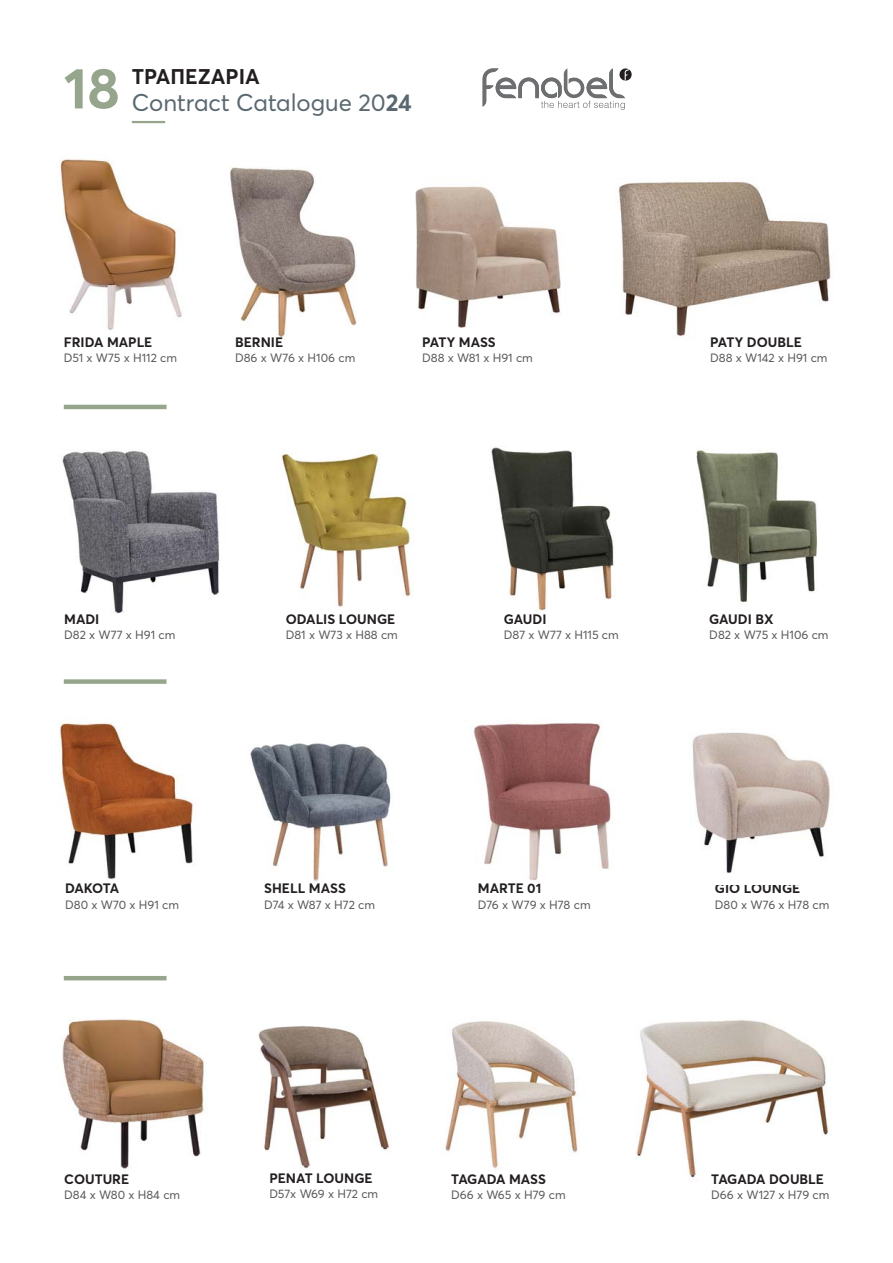
<style>
.page{position:relative;width:893px;height:1263px;background:#fff}
.page>*{position:absolute;margin:0;border:0;box-sizing:border-box;transform-origin:0 0}
.t1{font:700 57px "Averta";color:#96a68d}
.t2{font:24px "Averta Demo PE Cutted Demo";color:#5a6870}
.t3{font:700 21px "Averta";color:#231f20}
.t4{font:700 13.5px "Averta";color:#231f20}
.t5{font:12px "Averta Demo PE Cutted Demo";color:#58595b}
.s1{font-family:"Averta";font-weight:700}
</style>
<div class="page">
<hr style="left:132px;top:121px;width:33px;height:2px;background:#96a68d">
<img style="left:62px;top:451px;width:158px;height:163px">
<img style="left:618px;top:181px;width:213px;height:155px">
<img style="left:415px;top:186px;width:146px;height:142px">
<img style="left:490px;top:447px;width:124px;height:164px">
<img style="left:696px;top:450px;width:121px;height:153px">
<img style="left:445px;top:1021px;width:133px;height:149px">
<img style="left:636px;top:1020px;width:193px;height:158px">
<img style="left:60px;top:159px;width:122px;height:171px">
<img style="left:230px;top:167px;width:127px;height:171px">
<img style="left:282px;top:453px;width:129px;height:154px">
<img style="left:258px;top:1025px;width:132px;height:144px">
<img style="left:59px;top:722px;width:134px;height:157px">
<img style="left:250px;top:743px;width:141px;height:138px">
<img style="left:62px;top:1019px;width:143px;height:150px">
<hr style="left:64px;top:405px;width:103px;height:4px;background:#96a68d">
<div style="left:64px;top:679px;width:103px;height:5px;background:#96a68d"></div>
<hr style="left:64px;top:976px;width:103px;height:4px;background:#96a68d">
<img style="left:474px;top:723px;width:139px;height:158px">
<img style="left:692px;top:732px;width:138px;height:142px">
<svg style="left:483px;top:68px;width:149px;height:42px"></svg>
<h1 class="t1" style="left:64px;top:66px;width:58px">18</h1>
<h3 class="t3" style="left:132px;top:68px;width:129px">ΤΡΑΠΕΖΑΡΙΑ</h3>
<h2 class="t2" style="left:132px;top:91px;width:282px">Contract Catalogue 20<span class="s1">24</span></h2>
<p class="t4" style="left:64px;top:337px;width:90px">FRIDA MAPLE</p>
<p class="t5" style="left:64px;top:352px;width:115px">D51 x W75 x H112 cm</p>
<p class="t4" style="left:235px;top:337px;width:50px">BERNIE</p>
<p class="t5" style="left:235px;top:352px;width:122px">D86 x W76 x H106 cm</p>
<p class="t4" style="left:422px;top:337px;width:75px">PATY MASS</p>
<p class="t5" style="left:422px;top:352px;width:112px">D88 x W81 x H91 cm</p>
<p class="t4" style="left:710px;top:337px;width:93px">PATY DOUBLE</p>
<p class="t5" style="left:710px;top:352px;width:119px">D88 x W142 x H91 cm</p>
<p class="t4" style="left:64px;top:614px;width:37px">MADI</p>
<p class="t5" style="left:64px;top:629px;width:113px">D82 x W77 x H91 cm</p>
<p class="t4" style="left:286px;top:614px;width:111px">ODALIS LOUNGE</p>
<p class="t5" style="left:286px;top:629px;width:114px">D81 x W73 x H88 cm</p>
<p class="t4" style="left:504px;top:614px;width:44px">GAUDI</p>
<p class="t5" style="left:504px;top:629px;width:116px">D87 x W77 x H115 cm</p>
<p class="t4" style="left:709px;top:614px;width:66px">GAUDI BX</p>
<p class="t5" style="left:709px;top:629px;width:121px">D82 x W75 x H106 cm</p>
<p class="t4" style="left:65px;top:883px;width:56px">DAKOTA</p>
<p class="t5" style="left:65px;top:898px;width:115px">D80 x W70 x H91 cm</p>
<p class="t4" style="left:264px;top:883px;width:83px">SHELL MASS</p>
<p class="t5" style="left:264px;top:898px;width:112px">D74 x W87 x H72 cm</p>
<p class="t4" style="left:478px;top:883px;width:65px">MARTE 01</p>
<p class="t5" style="left:478px;top:898px;width:114px">D76 x W79 x H78 cm</p>
<p class="t4" style="left:715px;top:883px;width:87px">GIO LOUNGE</p>
<p class="t5" style="left:715px;top:898px;width:116px">D80 x W76 x H78 cm</p>
<p class="t4" style="left:64px;top:1174px;width:66px">COUTURE</p>
<p class="t5" style="left:64px;top:1189px;width:117px">D84 x W80 x H84 cm</p>
<p class="t4" style="left:269px;top:1172px;width:105px">PENAT LOUNGE</p>
<p class="t5" style="left:269px;top:1187px;width:110px">D57x W69 x H72 cm</p>
<p class="t4" style="left:451px;top:1174px;width:96px">TAGADA MASS</p>
<p class="t5" style="left:451px;top:1189px;width:116px">D66 x W65 x H79 cm</p>
<p class="t4" style="left:711px;top:1174px;width:114px">TAGADA DOUBLE</p>
<p class="t5" style="left:711px;top:1189px;width:120px">D66 x W127 x H79 cm</p>
</div>
